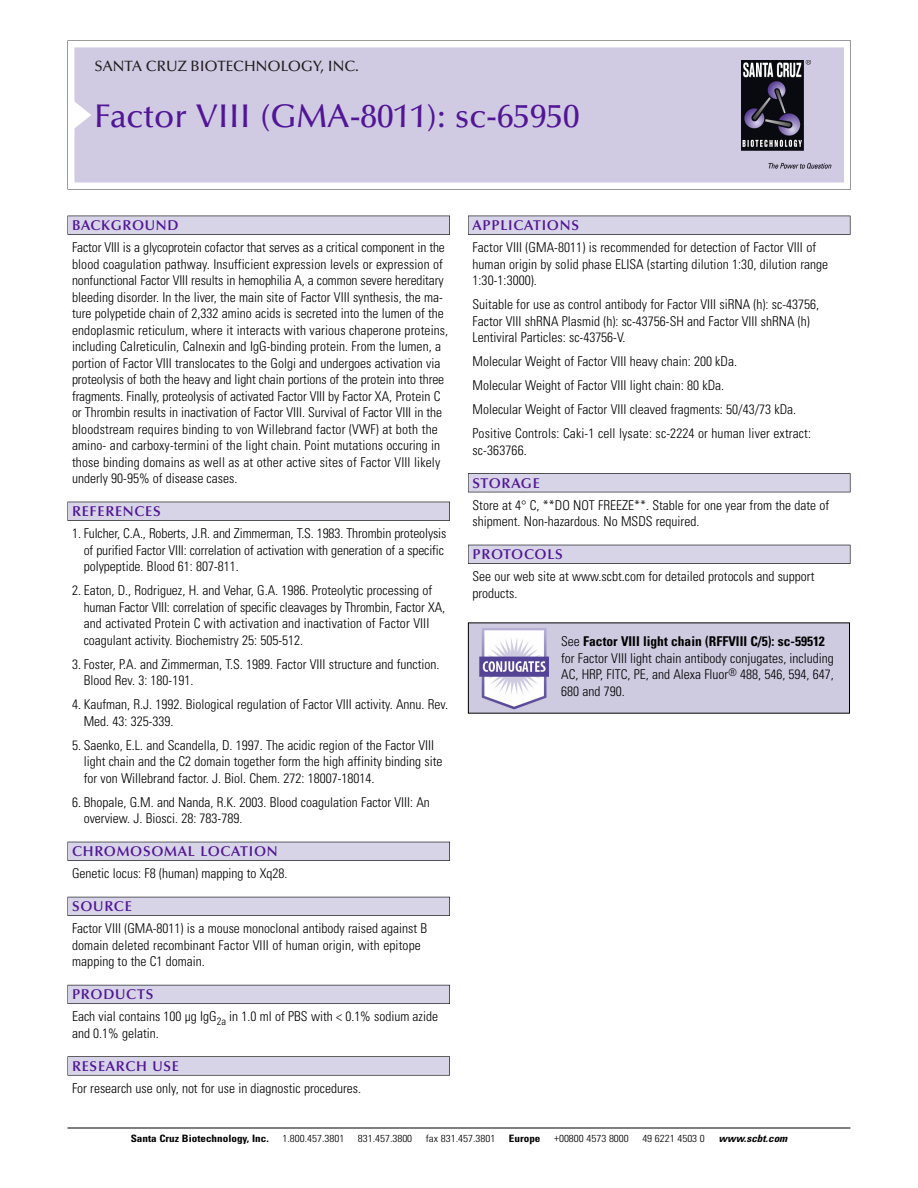
<style>
.page{position:relative;width:918px;height:1188px;background:#fff}
.page>*{position:absolute;margin:0;border:0;box-sizing:border-box;transform-origin:0 0}
.t1{font:500 33px "Optima";color:#511695}
.t2{font:500 15px "Optima";color:#231f20}
.t3{font:600 14.25px "Optima";letter-spacing:.05em;color:#511695}
.t4{font:300 condensed 13.5px/16.5px "Univers";color:#000}
.t5{font:300 condensed 10.2px "Univers";color:#000;scale:1.1 1}
.t6{font:700 condensed 10.2px "Univers";color:#000;scale:1.1 1}
.t7{font:italic 700 condensed 10.2px "Univers";color:#000;scale:1.1 1}
.s1{font-weight:700}
</style>
<div class="page">
<svg style="left:68px;top:40px;width:783px;height:149px"></svg>
<div style="left:74px;top:47px;width:770px;height:135px;background:#d1cae3"></div>
<img style="left:741px;top:60px;width:90px;height:108px">
<div style="left:68px;top:216px;width:382px;height:19px;background:#535256"></div>
<div style="left:68px;top:216px;width:381px;height:18px;background:#d7d4e8"></div>
<div style="left:68px;top:502px;width:382px;height:19px;background:#525156"></div>
<div style="left:68px;top:502px;width:381px;height:18px;background:#d7d4e8"></div>
<div style="left:68px;top:842px;width:382px;height:19px;background:#515057"></div>
<div style="left:68px;top:842px;width:381px;height:18px;background:#d7d4e8"></div>
<div style="left:68px;top:897px;width:382px;height:19px;background:#535259"></div>
<div style="left:68px;top:897px;width:381px;height:18px;background:#d7d4e8"></div>
<div style="left:68px;top:985px;width:382px;height:19px;background:#595860"></div>
<div style="left:68px;top:985px;width:381px;height:18px;background:#d7d4e8"></div>
<svg style="left:68px;top:1056px;width:382px;height:20px"></svg>
<div style="left:68px;top:1057px;width:381px;height:18px;background:#d7d4e8"></div>
<div style="left:468px;top:216px;width:382px;height:19px;background:#535256"></div>
<div style="left:468px;top:216px;width:382px;height:18px;background:#d7d4e8"></div>
<div style="left:468px;top:473px;width:382px;height:19px;background:#515155"></div>
<div style="left:468px;top:474px;width:382px;height:18px;background:#d7d4e8"></div>
<div style="left:468px;top:545px;width:382px;height:19px;background:#515057"></div>
<div style="left:468px;top:545px;width:382px;height:18px;background:#d7d4e8"></div>
<hr style="left:68px;top:1128px;width:782px;height:1px;background:#000">
<img style="left:470px;top:624px;width:378px;height:88px">
<p class="t2" style="left:94px;top:60px;width:266px">SANTA CRUZ BIOTECHNOLOGY, INC.</p>
<p class="t1" style="left:94px;top:102px;width:487px">Factor VIII (GMA-8011): sc-65950</p>
<p class="t3" style="left:72px;top:219px;width:108px">BACKGROUND</p>
<p class="t4" style="left:72px;top:240px;width:378px">Factor VIII is a glycoprotein cofactor that serves as a critical component in the blood coagulation pathway. Insufficient expression levels or expression of nonfunctional Factor VIII results in hemophilia A, a common severe hereditary bleeding disorder. In the liver, the main site of Factor VIII synthesis, the ma&shy;ture polypetide chain of 2,332 amino acids is secreted into the lumen of the endoplasmic reticulum, where it interacts with various chaperone proteins, including Calreticulin, Calnexin and IgG-binding protein. From the lumen, a portion of Factor VIII translocates to the Golgi and undergoes activation via proteolysis of both the heavy and light chain portions of the protein into three fragments. Finally, proteolysis of activated Factor VIII by Factor XA, Protein C or Thrombin results in inactivation of Factor VIII. Survival of Factor VIII in the bloodstream requires binding to von Willebrand factor (VWF) at both the amino- and carboxy-termini of the light chain. Point mutations occuring in those binding domains as well as at other active sites of Factor VIII likely underly 90-95% of disease cases.</p>
<p class="t3" style="left:72px;top:505px;width:90px">REFERENCES</p>
<p class="t4" style="left:84px;top:526px;width:364px;text-indent:-12px">1. Fulcher, C.A., Roberts, J.R. and Zimmerman, T.S. 1983. Thrombin proteolysis of purified Factor VIII: correlation of activation with generation of a specific polypeptide. Blood 61: 807-811.</p>
<p class="t4" style="left:84px;top:583px;width:363px;text-indent:-12px">2. Eaton, D., Rodriguez, H. and Vehar, G.A. 1986. Proteolytic processing of human Factor VIII: correlation of specific cleavages by Thrombin, Factor XA, and activated Protein C with activation and inactivation of Factor VIII coagulant activity. Biochemistry 25: 505-512.</p>
<p class="t4" style="left:84px;top:657px;width:357px;text-indent:-12px">3. Foster, P.A. and Zimmerman, T.S. 1989. Factor VIII structure and function.<br>Blood Rev. 3: 180-191.</p>
<p class="t4" style="left:84px;top:697px;width:366px;text-indent:-12px">4. Kaufman, R.J. 1992. Biological regulation of Factor VIII activity. Annu. Rev.<br>Med. 43: 325-339.</p>
<p class="t4" style="left:84px;top:738px;width:360px;text-indent:-12px">5. Saenko, E.L. and Scandella, D. 1997. The acidic region of the Factor VIII light chain and the C2 domain together form the high affinity binding site for von Willebrand factor. J. Biol. Chem. 272: 18007-18014.</p>
<p class="t4" style="left:84px;top:795px;width:348px;text-indent:-12px">6. Bhopale, G.M. and Nanda, R.K. 2003. Blood coagulation Factor VIII: An overview. J. Biosci. 28: 783-789.</p>
<p class="t3" style="left:72px;top:845px;width:207px">CHROMOSOMAL LOCATION</p>
<p class="t4" style="left:72px;top:867px;width:217px">Genetic locus: F8 (human) mapping to Xq28.</p>
<p class="t3" style="left:72px;top:900px;width:61px">SOURCE</p>
<p class="t4" style="left:72px;top:922px;width:357px">Factor VIII (GMA-8011) is a mouse monoclonal antibody raised against B domain deleted recombinant Factor VIII of human origin, with epitope mapping to the C1 domain.</p>
<p class="t3" style="left:72px;top:988px;width:83px">PRODUCTS</p>
<p class="t4" style="left:72px;top:1010px;width:368px">Each vial contains 100 µg IgG<sub>2a</sub> in 1.0 ml of PBS with &lt; 0.1% sodium azide and 0.1% gelatin.</p>
<p class="t3" style="left:72px;top:1060px;width:109px">RESEARCH USE</p>
<p class="t4" style="left:72px;top:1081px;width:291px">For research use only, not for use in diagnostic procedures.</p>
<p class="t3" style="left:473px;top:219px;width:108px">APPLICATIONS</p>
<p class="t4" style="left:473px;top:240px;width:357px">Factor VIII (GMA-8011) is recommended for detection of Factor VIII of human origin by solid phase ELISA (starting dilution 1:30, dilution range<br>1:30-1:3000).</p>
<p class="t4" style="left:473px;top:297px;width:348px">Suitable for use as control antibody for Factor VIII siRNA (h): sc-43756,<br>Factor VIII shRNA Plasmid (h): sc-43756-SH and Factor VIII shRNA (h)<br>Lentiviral Particles: sc-43756-V.</p>
<p class="t4" style="left:473px;top:354px;width:266px">Molecular Weight of Factor VIII heavy chain: 200 kDa.</p>
<p class="t4" style="left:473px;top:378px;width:253px">Molecular Weight of Factor VIII light chain: 80 kDa.</p>
<p class="t4" style="left:473px;top:402px;width:325px">Molecular Weight of Factor VIII cleaved fragments: 50/43/73 kDa.</p>
<p class="t4" style="left:473px;top:426px;width:340px">Positive Controls: Caki-1 cell lysate: sc-2224 or human liver extract: sc-363766.</p>
<p class="t3" style="left:473px;top:477px;width:69px">STORAGE</p>
<p class="t4" style="left:473px;top:498px;width:358px">Store at 4° C, **DO NOT FREEZE**. Stable for one year from the date of shipment. Non-hazardous. No MSDS required.</p>
<p class="t3" style="left:473px;top:548px;width:92px">PROTOCOLS</p>
<p class="t4" style="left:473px;top:570px;width:343px">See our web site at www.scbt.com for detailed protocols and support products.</p>
<p class="t4" style="left:561px;top:635px;width:274px">See <span class="s1">Factor VIII light chain (RFFVIII C/5): sc-59512 </span>for Factor VIII light chain antibody conjugates, including AC, HRP, FITC, PE, and Alexa Fluor<sup>®</sup> 488, 546, 594, 647, 680 and 790.</p>
<p class="t6" style="left:131px;top:1135px;width:127px">Santa Cruz Biotechnology, Inc.</p>
<p class="t5" style="left:282px;top:1135px;width:58px">1.800.457.3801</p>
<p class="t5" style="left:358px;top:1135px;width:51px">831.457.3800</p>
<p class="t5" style="left:426px;top:1135px;width:65px">fax 831.457.3801</p>
<p class="t6" style="left:509px;top:1135px;width:30px">Europe</p>
<p class="t5" style="left:554px;top:1135px;width:69px">+00800 4573 8000</p>
<p class="t5" style="left:642px;top:1135px;width:58px">49 6221 4503 0</p>
<p class="t7" style="left:719px;top:1135px;width:66px">www.scbt.com</p>
</div>
